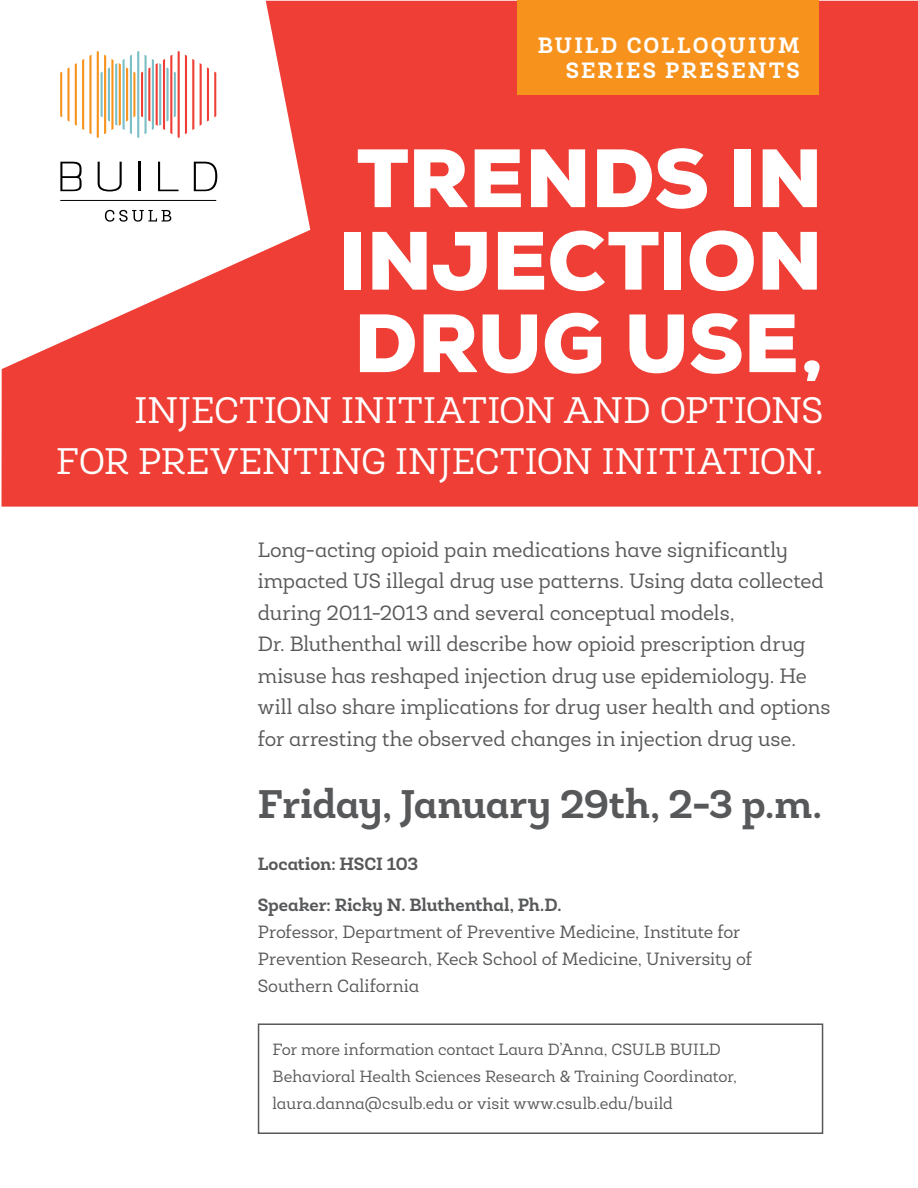
<style>
.page{position:relative;width:918px;height:1188px;background:#fff}
.page>*{position:absolute;margin:0;border:0;box-sizing:border-box;transform-origin:0 0}
.t1{font:900 82.5px/82.5px "Nexa";color:#fff;text-align:justify}
.t2{font:700 40.5px "Roble Alt";letter-spacing:-.005em;color:#57585a}
.t3{font:37.5px/51px "Roble Alt";letter-spacing:.005em;color:#fff;text-align:right}
.t4{font:700 22.5px/25.5px "Roble Alt";letter-spacing:.1em;color:#fff;text-align:right}
.t5{font:21px/31.5px "Roble Alt";letter-spacing:-.005em;color:#57585a}
.t6{font:18px/27px "Roble Alt";letter-spacing:-.005em;color:#57585a}
.t7{font:700 18px "Roble Alt";letter-spacing:-.01em;color:#57585a}
.t8{font:16.5px/27px "Roble Alt";color:#57585a}
.s1{font-weight:700}
</style>
<div class="page">
<svg style="left:1px;top:1px;width:917px;height:506px;fill:#ee3e35"></svg>
<svg style="left:200px;top:63px;width:16px;height:63px"></svg>
<svg style="left:60px;top:51px;width:134px;height:87px"></svg>
<svg style="left:60px;top:162px;width:22px;height:29px"></svg>
<svg style="left:98px;top:162px;width:24px;height:29px"></svg>
<hr style="left:139px;top:162px;width:2px;height:29px;background:#000">
<svg style="left:158px;top:162px;width:21px;height:29px"></svg>
<svg style="left:194px;top:162px;width:23px;height:29px"></svg>
<svg style="left:105px;top:210px;width:66px;height:12px"></svg>
<hr style="left:60px;top:200px;width:156px;height:1px;background:#000">
<div style="left:517px;top:0;width:302px;height:94px;background:#f7931d"></div>
<div style="left:258px;top:1023px;width:565px;height:111px;border:2px solid #57585a"></div>
<p class="t4" style="left:538px;top:33px;width:264px">BUILD COLLOQUIUM<br>SERIES PRESENTS</p>
<p class="t1" style="left:339px;top:138px;width:486px">TRENDS IN INJECTION DRUG USE,</p>
<p class="t3" style="left:56px;top:385px;width:768px">INJECTION INITIATION AND OPTIONS<br>FOR PREVENTING INJECTION INITIATION.</p>
<p class="t5" style="left:258px;top:534px;width:574px">Long-acting opioid pain medications have significantly impacted US illegal drug use patterns. Using data collected during 2011-2013 and several conceptual models,<br>Dr. Bluthenthal will describe how opioid prescription drug misuse has reshaped injection drug use epidemiology. He will also share implications for drug user health and options for arresting the observed changes in injection drug use.</p>
<p class="t2" style="left:258px;top:778px;width:566px">Friday, January 29th, 2-3 p.m.</p>
<p class="t7" style="left:258px;top:853px;width:162px">Location: HSCI 103</p>
<p class="t6" style="left:258px;top:891px;width:496px"><span class="s1">Speaker: Ricky N. Bluthenthal, Ph.D.<br></span>Professor, Department of Preventive Medicine, Institute for Prevention Research, Keck School of Medicine, University of Southern California</p>
<p class="t8" style="left:273px;top:1036px;width:466px">For more information contact Laura D’Anna, CSULB BUILD<br>Behavioral Health Sciences Research &amp; Training Coordinator, laura.danna@csulb.edu or visit www.csulb.edu/build</p>
</div>
